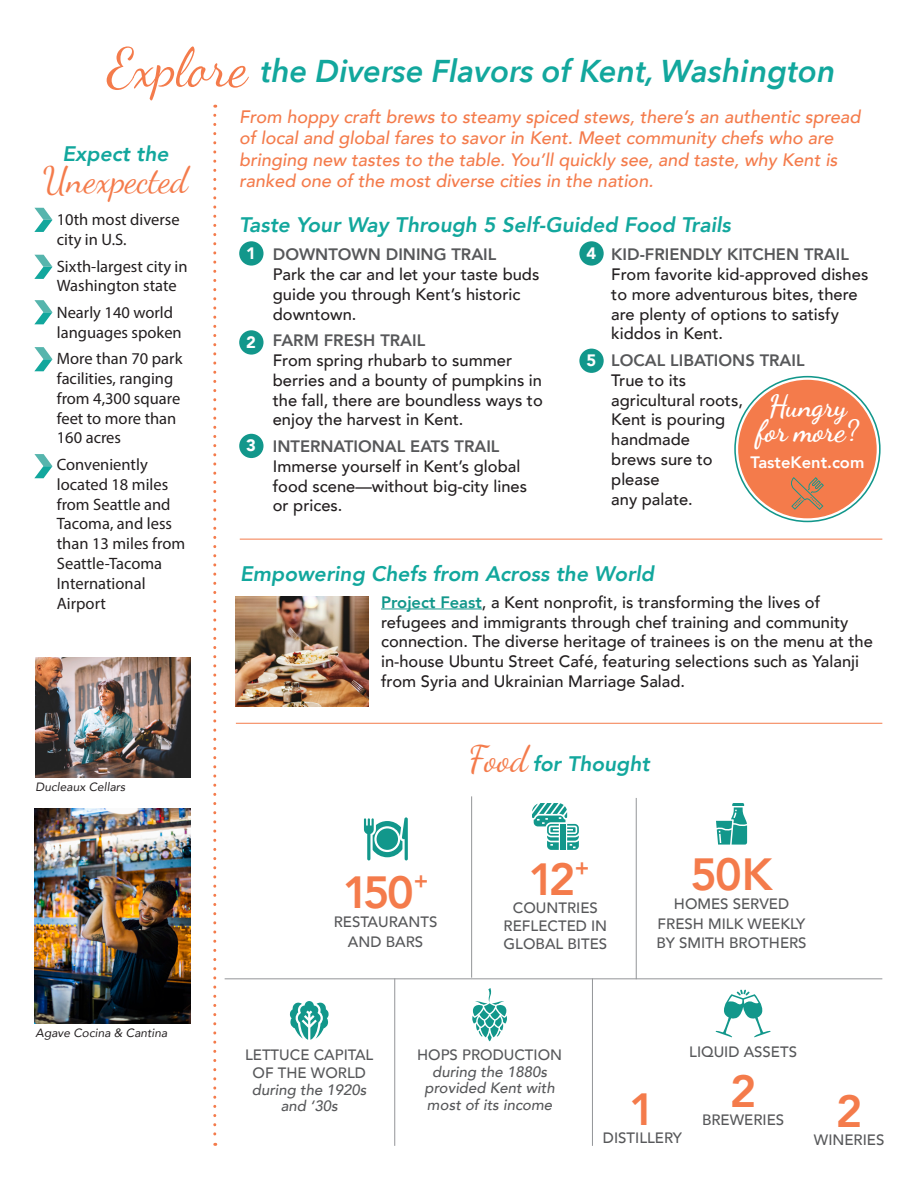
<style>
.page{position:relative;width:918px;height:1188px;background:#fff}
.page>*{position:absolute;margin:0;border:0;box-sizing:border-box;transform-origin:0 0}
.t1{font:54px "Dancing Script";color:#f47b4b}
.t2{font:800 45px "Avenir";letter-spacing:-.06em;color:#f47b4b}
.t3{font:36px "Dancing Script";color:#f47b4b}
.t4{font:italic 600 31.5px "Avenir Next";color:#12a79d}
.t5{font:700 30px/25.5px "Dancing Script";letter-spacing:-.02em;color:#fff;text-align:center}
.t6{font:italic 800 21px "Avenir";color:#12a79d}
.t7{font:italic 500 18px/21.6px "Avenir";color:#f47b4b}
.t8{font:500 16.5px/19.8px "Avenir";color:#231f20}
.t9{font:16.5px/19.8px "Myriad Pro";color:#231f20}
.t10{font:800 16.5px "Avenir";color:#57585a}
.t11{font:800 16.5px "Avenir";color:#fff}
.t12{font:900 16.5px "Avenir";color:#fff}
.t13{font:500 15px/19.5px "Avenir";color:#57585a;text-align:center}
.t14{font:italic 500 15px/16.5px "Avenir";color:#57585a;text-align:center}
.t15{font:italic 12px "Avenir";color:#231f20}
.s1{font-weight:800;color:#12978b}
.s2{font-family:"Dancing Script";font-weight:400;font-style:normal;font-size:36px;color:#f47b4b}
</style>
<div class="page">
<hr style="left:240px;top:539px;width:642px;height:1px;background:#f47b4b">
<hr style="left:225px;top:978px;width:657px;height:1px;background:#939598">
<hr style="left:471px;top:796px;width:1px;height:182px;background:#939598">
<hr style="left:394px;top:978px;width:1px;height:168px;background:#939598">
<hr style="left:592px;top:978px;width:1px;height:168px;background:#939598">
<hr style="left:636px;top:798px;width:1px;height:181px;background:#939598">
<hr style="left:236px;top:723px;width:646px;height:1px;background:#f47b4b">
<svg style="left:213px;top:115px;width:3px;height:1031px"></svg>
<div style="left:239px;top:241px;width:25px;height:25px;background:#12978b;border-radius:50%"></div>
<div style="left:239px;top:330px;width:25px;height:25px;background:#12978b;border-radius:50%"></div>
<div style="left:239px;top:434px;width:25px;height:24px;background:#12978b;border-radius:50%"></div>
<div style="left:579px;top:241px;width:25px;height:25px;background:#12978b;border-radius:50%"></div>
<div style="left:579px;top:349px;width:25px;height:24px;background:#12978b;border-radius:50%"></div>
<hr style="left:381px;top:609px;width:101px;height:1px;background:#12978b">
<img style="left:236px;top:596px;width:132px;height:111px">
<svg style="left:364px;top:817px;width:44px;height:43px"></svg>
<svg style="left:532px;top:803px;width:47px;height:47px"></svg>
<svg style="left:716px;top:990px;width:55px;height:47px"></svg>
<svg style="left:716px;top:803px;width:31px;height:42px"></svg>
<svg style="left:290px;top:1001px;width:39px;height:39px"></svg>
<svg style="left:472px;top:988px;width:35px;height:53px"></svg>
<svg style="left:34px;top:208px;width:18px;height:24px"></svg>
<svg style="left:34px;top:255px;width:18px;height:24px"></svg>
<svg style="left:34px;top:300px;width:18px;height:24px"></svg>
<svg style="left:34px;top:347px;width:18px;height:24px"></svg>
<svg style="left:34px;top:454px;width:18px;height:24px"></svg>
<img style="left:36px;top:658px;width:155px;height:120px">
<img style="left:35px;top:809px;width:156px;height:215px">
<svg style="left:735px;top:377px;width:145px;height:144px"></svg>
<div style="left:738px;top:380px;width:139px;height:138px;background:#f47b4b;border-radius:50%"></div>
<svg style="left:791px;top:477px;width:33px;height:33px"></svg>
<p class="t1" style="left:107px;top:26px;width:141px">Explore</p>
<p class="t4" style="left:261px;top:44px;width:576px">the Diverse Flavors of Kent, Washington</p>
<p class="t6" style="left:62px;top:141px;width:108px">Expect the</p>
<p class="t3" style="left:43px;top:152px;width:147px">Unexpected</p>
<p class="t9" style="left:57px;top:210px;width:124px">10th most diverse city in U.S.</p>
<p class="t9" style="left:57px;top:256px;width:132px">Sixth-largest city in<br>Washington state</p>
<p class="t9" style="left:57px;top:302px;width:126px">Nearly 140 world languages spoken</p>
<p class="t9" style="left:57px;top:349px;width:127px">More than 70 park facilities, ranging from 4,300 square feet to more than<br>160 acres</p>
<p class="t9" style="left:57px;top:454px;width:130px">Conveniently located 18 miles from Seattle and<br>Tacoma, and less than 13 miles from<br>Seattle-Tacoma<br>International<br>Airport</p>
<p class="t15" style="left:36px;top:780px;width:91px">Ducleaux Cellars</p>
<p class="t15" style="left:36px;top:1025px;width:133px">Agave Cocina &amp; Cantina</p>
<p class="t7" style="left:239px;top:106px;width:623px">From hoppy craft brews to steamy spiced stews, there’s an authentic spread of local and global fares to savor in Kent. Meet community chefs who are bringing new tastes to the table. You’ll quickly see, and taste, why Kent is ranked one of the most diverse cities in the nation.</p>
<p class="t6" style="left:239px;top:213px;width:493px">Taste Your Way Through 5 Self-Guided Food Trails</p>
<p class="t12" style="left:246px;top:239px;width:11px">1</p>
<p class="t12" style="left:246px;top:328px;width:11px">2</p>
<p class="t12" style="left:246px;top:432px;width:11px">3</p>
<p class="t10" style="left:273px;top:242px;width:225px">DOWNTOWN DINING TRAIL</p>
<p class="t8" style="left:273px;top:264px;width:268px">Park the car and let your taste buds guide you through Kent’s historic downtown.</p>
<p class="t10" style="left:273px;top:328px;width:154px">FARM FRESH TRAIL</p>
<p class="t8" style="left:273px;top:349px;width:271px">From spring rhubarb to summer berries and a bounty of pumpkins in the fall, there are boundless ways to enjoy the harvest in Kent.</p>
<p class="t10" style="left:273px;top:433px;width:228px">INTERNATIONAL EATS TRAIL</p>
<p class="t8" style="left:273px;top:455px;width:256px">Immerse yourself in Kent’s global food scene—without big-city lines or prices.</p>
<p class="t12" style="left:586px;top:239px;width:11px">4</p>
<p class="t12" style="left:586px;top:346px;width:11px">5</p>
<p class="t10" style="left:611px;top:242px;width:239px">KID-FRIENDLY KITCHEN TRAIL</p>
<p class="t8" style="left:611px;top:264px;width:259px">From favorite kid-approved dishes to more adventurous bites, there are plenty of options to satisfy kiddos in Kent.</p>
<p class="t10" style="left:611px;top:347px;width:195px">LOCAL LIBATIONS TRAIL</p>
<p class="t8" style="left:611px;top:369px;width:133px">True to its agricultural roots,<br>Kent is pouring handmade<br>brews sure to please<br>any palate.</p>
<p class="t5" style="left:756px;top:391px;width:104px">Hungry for more?</p>
<p class="t11" style="left:751px;top:450px;width:115px">TasteKent.com</p>
<p class="t6" style="left:240px;top:561px;width:416px">Empowering Chefs from Across the World</p>
<p class="t8" style="left:381px;top:591px;width:493px"><span class="s1">Project Feast</span>, a Kent nonprofit, is transforming the lives of refugees and immigrants through chef training and community connection. The diverse heritage of trainees is on the menu at the in-house Ubuntu Street Café, featuring selections such as Yalanji from Syria and Ukrainian Marriage Salad.</p>
<p class="t2" style="left:343px;top:857px;width:87px">150<sup>+</sup></p>
<p class="t13" style="left:334px;top:912px;width:105px">RESTAURANTS<br>AND BARS</p>
<p class="t6" style="left:468px;top:752px;width:183px"><span class="s2">Food</span> for Thought</p>
<p class="t2" style="left:529px;top:844px;width:62px">12<sup>+</sup></p>
<p class="t13" style="left:504px;top:898px;width:105px;line-height:18px">COUNTRIES<br>REFLECTED IN<br>GLOBAL BITES</p>
<p class="t2" style="left:690px;top:839px;width:84px">50K</p>
<p class="t13" style="left:656px;top:893px;width:152px">HOMES SERVED<br>FRESH MILK WEEKLY<br>BY SMITH BROTHERS</p>
<p class="t13" style="left:245px;top:1045px;width:130px;line-height:18px">LETTUCE CAPITAL<br>OF THE WORLD</p>
<p class="t14" style="left:252px;top:1082px;width:116px">during the 1920s and ‘30s</p>
<p class="t13" style="left:417px;top:1045px;width:146px">HOPS PRODUCTION</p>
<p class="t14" style="left:425px;top:1064px;width:132px">during the 1880s provided Kent with most of its income</p>
<p class="t2" style="left:629px;top:1074px;width:28px">1</p>
<p class="t13" style="left:603px;top:1127px;width:81px">DISTILLERY</p>
<p class="t13" style="left:689px;top:1041px;width:109px">LIQUID ASSETS</p>
<p class="t2" style="left:730px;top:1056px;width:28px">2</p>
<p class="t13" style="left:702px;top:1109px;width:84px">BREWERIES</p>
<p class="t2" style="left:836px;top:1076px;width:28px">2</p>
<p class="t13" style="left:814px;top:1129px;width:72px">WINERIES</p>
</div>
